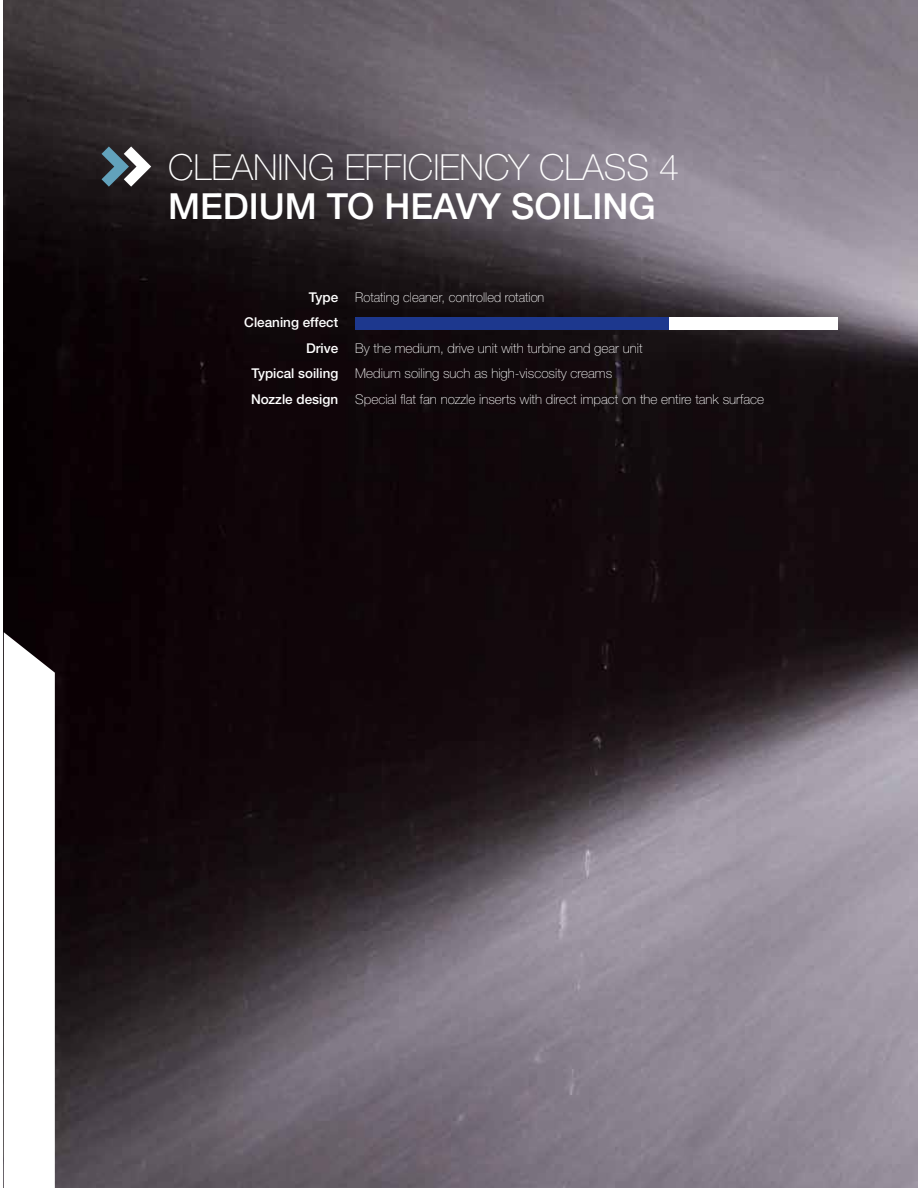
<style>
.page{position:relative;width:918px;height:1188px;background:#fff}
.page>*{position:absolute;margin:0;border:0;box-sizing:border-box;transform-origin:0 0}
.t1{font:100 36px "Helvetica Neue LTW1 G";color:#fff}
.t2{font:500 36px "Helvetica Neue LTW1 G";color:#fff}
.t3{font:100 13.5px "Helvetica Neue LTW1 G";color:#fff}
.t4{font:500 13.5px/25.5px "Helvetica Neue LTW1 G";color:#fff;text-align:right}
.t5{font:100 13.5px "Helvetica Neue LTW1 G";color:#fff;scale:.96 1}
</style>
<div class="page">
<img style="left:4px;top:0;width:914px;height:1188px">
<svg style="left:102px;top:146px;width:49px;height:41px"></svg>
<div style="left:355px;top:318px;width:314px;height:12px;background:#1d388e"></div>
<div style="left:669px;top:318px;width:168px;height:12px;background:#fff"></div>
<svg style="left:4px;top:632px;width:51px;height:556px"></svg>
<h1 class="t1" style="left:168px;top:145px;width:512px">CLEANING EFFICIENCY CLASS 4</h1>
<h1 class="t2" style="left:168px;top:185px;width:489px">MEDIUM TO HEAVY SOILING</h1>
<p class="t4" style="left:309px;top:284px;width:31px">Type</p>
<p class="t5" style="left:355px;top:289px;width:198px">Rotating cleaner, controlled rotation</p>
<p class="t4" style="left:244px;top:310px;width:96px">Cleaning effect<br>Drive</p>
<p class="t3" style="left:355px;top:340px;width:289px">By the medium, drive unit with turbine and gear unit</p>
<p class="t4" style="left:251px;top:361px;width:88px">Typical soiling</p>
<p class="t3" style="left:355px;top:365px;width:258px">Medium soiling such as high-viscosity creams</p>
<p class="t4" style="left:251px;top:386px;width:89px">Nozzle design</p>
<p class="t3" style="left:355px;top:391px;width:410px">Special flat fan nozzle inserts with direct impact on the entire tank surface</p>
</div>
